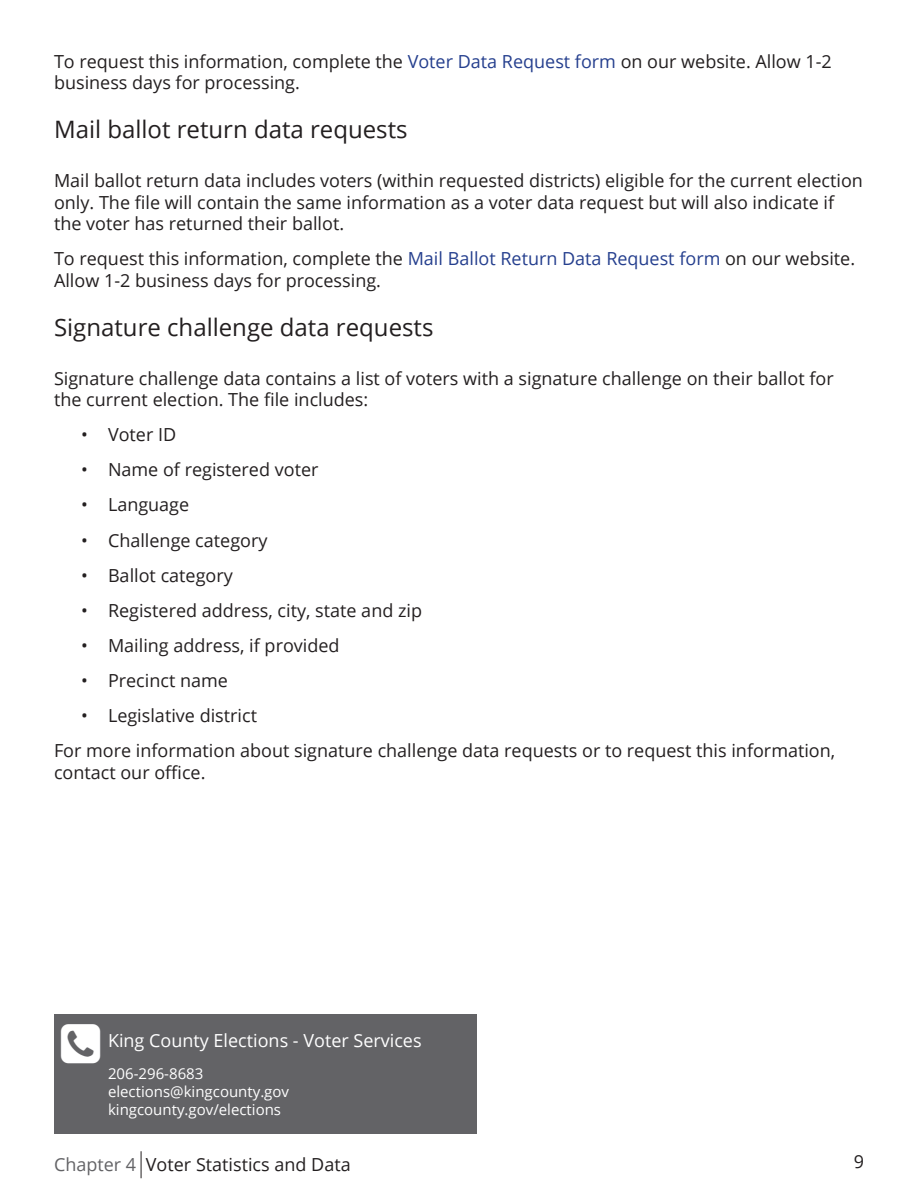
<style>
.page{position:relative;width:918px;height:1188px;background:#fff}
.page>*{position:absolute;margin:0;border:0;box-sizing:border-box;transform-origin:0 0}
.Section_Header{font:24px "Open Sans";color:#231f20}
.Section_text{font:18px/21.6px "Open Sans";color:#231f20}
.Box_header_-_white{font:18px "Open Sans";color:#fff}
.Header_footer{font:18px "Open Sans";color:#231f20}
.Box_text-_white{font:15px/18px "Open Sans";color:#fff}
.s1{color:#253f8e}
.s2{color:#636366}
</style>
<div class="page">
<svg style="left:141px;top:1151px;width:1px;height:27px"></svg>
<div style="left:54px;top:1014px;width:423px;height:120px;background:#636366"></div>
<p class="Section_text" style="left:54px;top:50px;width:779px">To request this information, complete the <span class="s1">Voter Data Request form</span> on our website. Allow 1-2 business days for processing.</p>
<p class="Section_Header" style="left:54px;top:113px;width:355px">Mail ballot return data requests</p>
<p class="Section_text" style="left:54px;top:169px;width:810px">Mail ballot return data includes voters (within requested districts) eligible for the current election only. The file will contain the same information as a voter data request but will also indicate if the voter has returned their ballot.</p>
<p class="Section_text" style="left:54px;top:248px;width:803px">To request this information, complete the <span class="s1">Mail Ballot Return Data Request form</span> on our website.<br>Allow 1-2 business days for processing.</p>
<p class="Section_Header" style="left:54px;top:311px;width:381px">Signature challenge data requests</p>
<p class="Section_text" style="left:54px;top:367px;width:781px">Signature challenge data contains a list of voters with a signature challenge on their ballot for the current election. The file includes:</p>
<p class="Section_text" style="left:81px;top:423px;width:97px">• Voter ID</p>
<p class="Section_text" style="left:81px;top:459px;width:239px">• Name of registered voter</p>
<p class="Section_text" style="left:81px;top:494px;width:110px">• Language</p>
<p class="Section_text" style="left:81px;top:529px;width:188px">• Challenge category</p>
<p class="Section_text" style="left:81px;top:564px;width:153px">• Ballot category</p>
<p class="Section_text" style="left:81px;top:599px;width:343px">• Registered address, city, state and zip</p>
<p class="Section_text" style="left:81px;top:634px;width:260px">• Mailing address, if provided</p>
<p class="Section_text" style="left:81px;top:669px;width:148px">• Precinct name</p>
<p class="Section_text" style="left:81px;top:704px;width:178px">• Legislative district</p>
<p class="Section_text" style="left:54px;top:739px;width:783px">For more information about signature challenge data requests or to request this information, contact our office.</p>
<p class="Box_header_-_white" style="left:108px;top:1028px;width:315px">King County Elections - Voter Services</p>
<p class="Box_text-_white" style="left:108px;top:1064px;width:183px">206-296-8683 elections@kingcounty.gov kingcounty.gov/elections</p>
<p class="Header_footer" style="left:54px;top:1152px;width:298px"><span class="s2">Chapter 4</span> Voter Statistics and Data</p>
<p class="Section_text" style="left:854px;top:1150px;width:12px">9</p>
</div>
